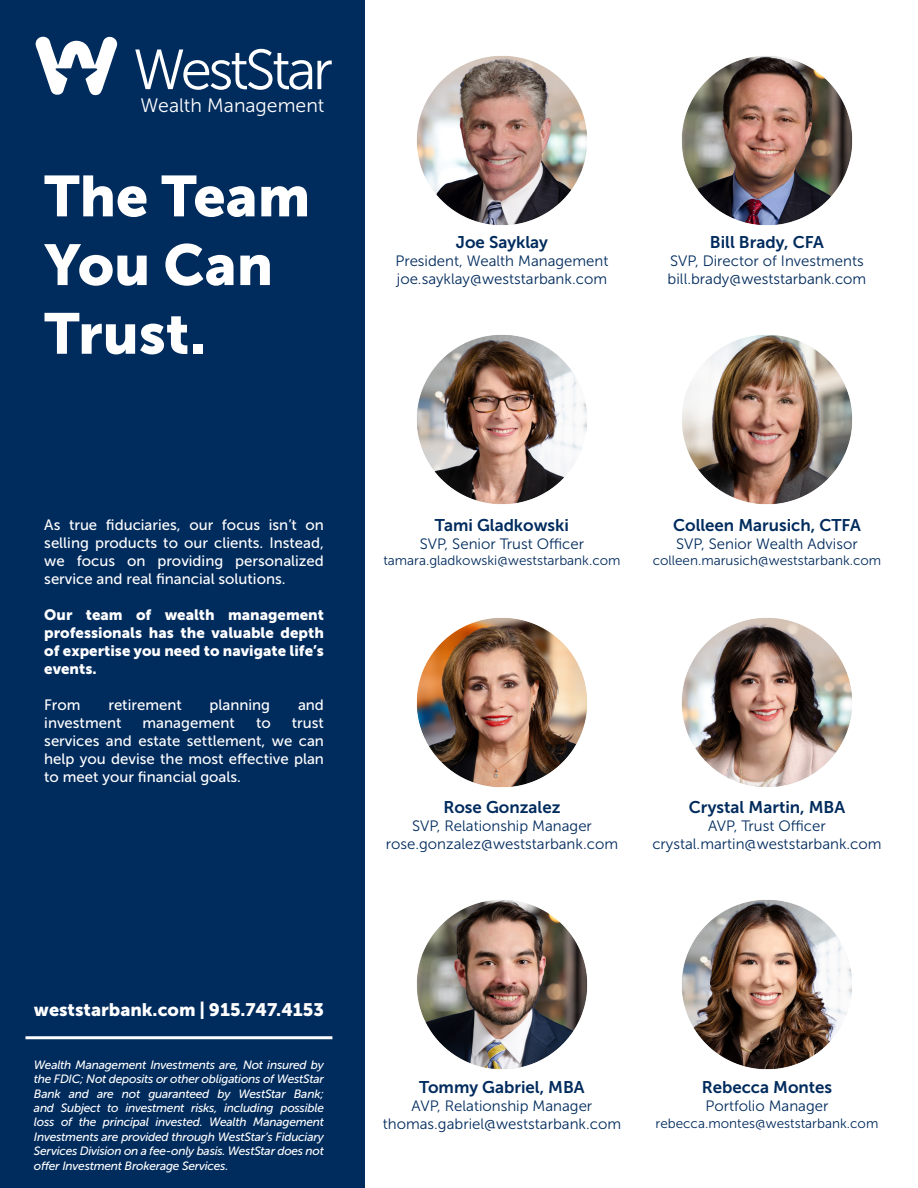
<style>
.page{position:relative;width:918px;height:1188px;background:#fff}
.page>*{position:absolute;margin:0;border:0;box-sizing:border-box;transform-origin:0 0}
.t1{font:57.3px "Museo Sans 900";color:#fff}
.t2{font:19.5px "Museo Sans 300";color:#fff}
.t3{font:18px "Museo Sans 900";color:#fff}
.t4{font:16.8px "Museo Sans 700";color:#002b5d}
.t5{font:15px "Museo Sans 300";color:#002b5d}
.t6{font:15px/18px "Museo Sans 500";color:#fff;text-align:justify}
.t7{font:15px/18px "Museo Sans 900";color:#fff;text-align:justify}
.t8{font:13.5px "Museo Sans 300";color:#002b5d}
.t9{font:italic 12px/14.4px "Museo Sans 500";letter-spacing:-.02em;color:#fff;text-align:justify}
</style>
<div class="page">
<img style="left:417px;top:56px;width:170px;height:169px">
<img style="left:682px;top:56px;width:171px;height:169px">
<img style="left:682px;top:335px;width:170px;height:170px">
<img style="left:417px;top:335px;width:170px;height:169px">
<img style="left:417px;top:900px;width:171px;height:170px">
<img style="left:682px;top:900px;width:170px;height:170px">
<img style="left:416px;top:618px;width:171px;height:169px">
<img style="left:682px;top:618px;width:170px;height:169px">
<div style="left:0;top:0;width:364px;height:1188px;background:#002b5d"></div>
<svg style="left:36px;top:37px;width:82px;height:59px"></svg>
<svg style="left:135px;top:49px;width:197px;height:41px"></svg>
<hr style="left:25px;top:1036px;width:307px;height:3px;background:#fff">
<p class="t2" style="left:141px;top:95px;width:185px">Wealth Management</p>
<p class="t1" style="left:44px;top:164px;width:267px">The Team</p>
<p class="t1" style="left:44px;top:232px;width:230px">You Can</p>
<p class="t1" style="left:44px;top:301px;width:163px">Trust.</p>
<p class="t4" style="left:456px;top:233px;width:94px">Joe Sayklay</p>
<p class="t5" style="left:395px;top:253px;width:215px">President, Wealth Management</p>
<p class="t5" style="left:397px;top:271px;width:212px">joe.sayklay@weststarbank.com</p>
<p class="t4" style="left:710px;top:233px;width:116px">Bill Brady, CFA</p>
<p class="t5" style="left:670px;top:253px;width:195px">SVP, Director of Investments</p>
<p class="t5" style="left:668px;top:271px;width:200px">bill.brady@weststarbank.com</p>
<p class="t6" style="left:44px;top:516px;width:281px">As true fiduciaries, our focus isn’t on selling products to our clients. Instead, we focus on providing personalized service and real financial solutions.</p>
<p class="t7" style="left:44px;top:605px;width:281px">Our team of wealth management professionals has the valuable depth of expertise you need to navigate life’s events.</p>
<p class="t6" style="left:44px;top:696px;width:38px">From</p>
<p class="t6" style="left:108px;top:696px;width:75px">retirement</p>
<p class="t6" style="left:210px;top:696px;width:62px">planning</p>
<p class="t6" style="left:298px;top:696px;width:27px">and</p>
<p class="t6" style="left:44px;top:714px;width:79px">investment</p>
<p class="t6" style="left:143px;top:714px;width:94px">management</p>
<p class="t6" style="left:256px;top:714px;width:16px">to</p>
<p class="t6" style="left:44px;top:714px;width:281px;text-indent:248px">trust services and estate settlement, we can help you devise the most effective plan to meet your financial goals.</p>
<p class="t4" style="left:435px;top:516px;width:136px">Tami Gladkowski</p>
<p class="t5" style="left:420px;top:536px;width:166px">SVP, Senior Trust Officer</p>
<p class="t8" style="left:383px;top:553px;width:239px">tamara.gladkowski@weststarbank.com</p>
<p class="t4" style="left:673px;top:516px;width:189px">Colleen Marusich, CTFA</p>
<p class="t5" style="left:676px;top:536px;width:183px">SVP, Senior Wealth Advisor</p>
<p class="t8" style="left:653px;top:553px;width:230px">colleen.marusich@weststarbank.com</p>
<p class="t4" style="left:443px;top:798px;width:119px">Rose Gonzalez</p>
<p class="t5" style="left:412px;top:818px;width:181px">SVP, Relationship Manager</p>
<p class="t5" style="left:386px;top:836px;width:234px">rose.gonzalez@weststarbank.com</p>
<p class="t4" style="left:689px;top:798px;width:158px">Crystal Martin, MBA</p>
<p class="t5" style="left:708px;top:818px;width:119px">AVP, Trust Officer</p>
<p class="t5" style="left:652px;top:836px;width:231px">crystal.martin@weststarbank.com</p>
<p class="t3" style="left:34px;top:999px;width:292px">weststarbank.com | 915.747.4153</p>
<p class="t9" style="left:34px;top:1057px;width:292px">Wealth Management Investments are, Not insured by the FDIC; Not deposits or other obligations of WestStar Bank and are not guaranteed by WestStar Bank; and Subject to investment risks, including possible loss of the principal invested. Wealth Management Investments are provided through WestStar’s Fiduciary Services Division on a fee-only basis. WestStar does not offer Investment Brokerage Services.</p>
<p class="t4" style="left:419px;top:1078px;width:167px">Tommy Gabriel, MBA</p>
<p class="t5" style="left:412px;top:1098px;width:182px">AVP, Relationship Manager</p>
<p class="t5" style="left:383px;top:1116px;width:240px">thomas.gabriel@weststarbank.com</p>
<p class="t4" style="left:702px;top:1078px;width:132px">Rebecca Montes</p>
<p class="t5" style="left:706px;top:1098px;width:124px">Portfolio Manager</p>
<p class="t8" style="left:656px;top:1116px;width:224px">rebecca.montes@weststarbank.com</p>
</div>
